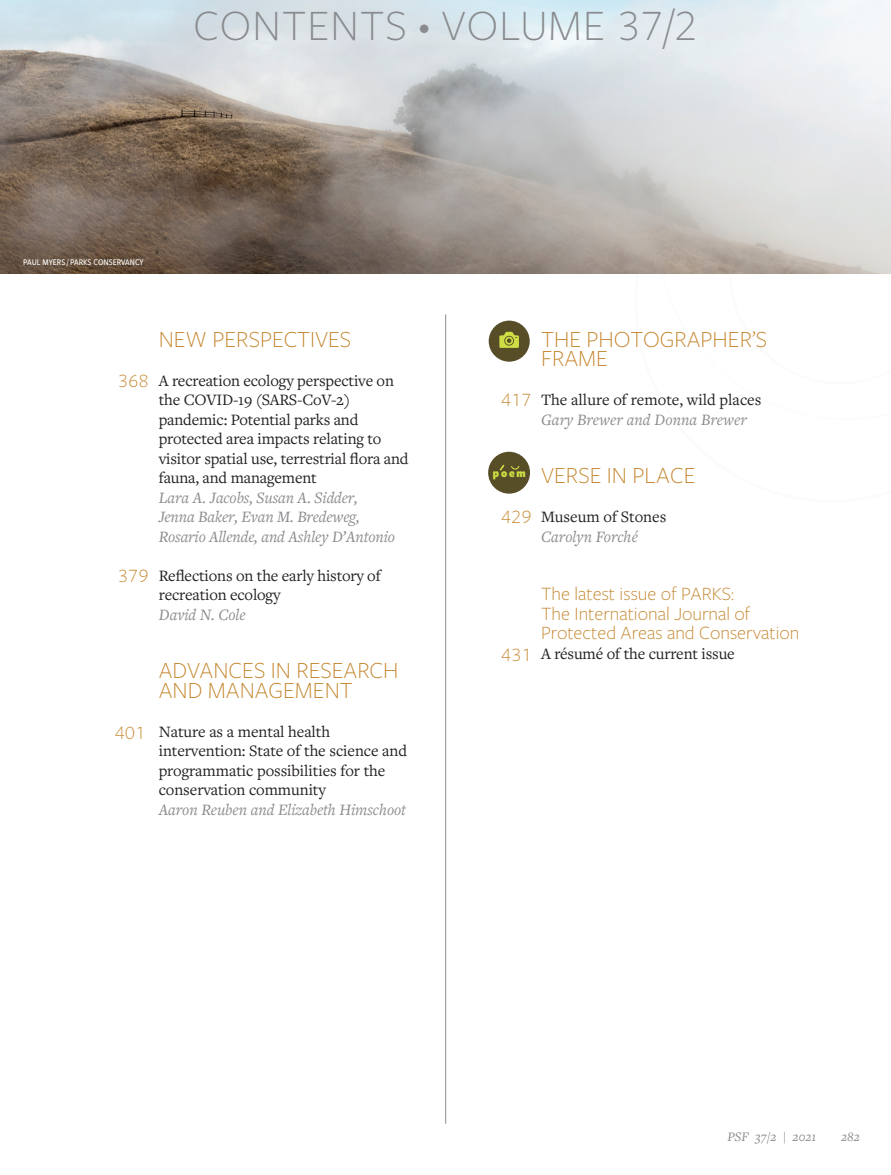
<style>
.page{position:relative;width:891px;height:1175px;background:#fff}
.page>*{position:absolute;margin:0;border:0;box-sizing:border-box;transform-origin:0 0}
.t1{font:300 45px "Freight Sans Pro";letter-spacing:.025em;color:#898b8e}
.t2{font:300 24px/19.5px "Freight Sans Pro";color:#c4842a}
.t3{font:300 19.5px/19.5px "Freight Sans Pro";color:#c4842a}
.t4{font:16.5px/19.5px "Freight Text Pro";letter-spacing:-.01em;color:#231f20}
.t5{font:italic 16.5px/19.5px "Freight Text Pro";letter-spacing:-.005em;color:#898b8e}
.t6{font:italic 13.5px "Freight Text Pro";color:#898b8e}
.t7{font:900 12px "Freight Sans Cnd Pro";color:#cedd44}
.t8{font:500 9px "Freight Sans Cnd Pro";color:#fff}
.s1{font-size:22.5px}
</style>
<div class="page">
<svg style="left:728px;top:273px;width:163px;height:1px"></svg>
<hr style="left:445px;top:314px;width:1px;height:809px;background:#898b8e">
<div style="left:489px;top:320px;width:41px;height:42px;background:#574e28;border-radius:50%"></div>
<svg style="left:499px;top:332px;width:20px;height:16px"></svg>
<div style="left:488px;top:452px;width:42px;height:41px;background:#574e28;border-radius:50%"></div>
<svg style="left:499px;top:464px;width:6px;height:7px"></svg>
<svg style="left:511px;top:465px;width:9px;height:5px"></svg>
<img style="left:0;top:0;width:891px;height:273px">
<h1 class="t1" style="left:194px;top:-5px;width:505px">CONTENTS <span class="s1">•</span> VOLUME 37/2</h1>
<p class="t8" style="left:23px;top:256px;width:122px">PAUL MYERS / PARKS CONSERVANCY</p>
<p class="t3" style="left:118px;top:370px;width:32px">368</p>
<p class="t3" style="left:118px;top:565px;width:32px">379</p>
<h2 class="t2" style="left:159px;top:328px;width:194px">NEW PERSPECTIVES</h2>
<p class="t4" style="left:159px;top:370px;width:251px">A recreation ecology perspective on the COVID-19 (SARS-CoV-2) pandemic: Potential parks and protected area impacts relating to visitor spatial use, terrestrial flora and fauna, and management</p>
<p class="t5" style="left:159px;top:487px;width:238px">Lara A. Jacobs, Susan A. Sidder,<br>Jenna Baker, Evan M. Bredeweg,<br>Rosario Allende, and Ashley D’Antonio</p>
<p class="t4" style="left:159px;top:565px;width:224px">Reflections on the early history of recreation ecology</p>
<p class="t5" style="left:159px;top:604px;width:88px">David N. Cole</p>
<p class="t3" style="left:115px;top:722px;width:32px">401</p>
<h2 class="t2" style="left:159px;top:659px;width:241px">ADVANCES IN RESEARCH<br>AND MANAGEMENT</h2>
<p class="t4" style="left:159px;top:721px;width:250px">Nature as a mental health intervention: State of the science and programmatic possibilities for the conservation community</p>
<p class="t5" style="left:159px;top:799px;width:249px">Aaron Reuben and Elizabeth Himschoot</p>
<p class="t3" style="left:501px;top:389px;width:32px">417</p>
<p class="t7" style="left:493px;top:464px;width:34px">poem</p>
<p class="t3" style="left:501px;top:506px;width:32px">429</p>
<h2 class="t2" style="left:541px;top:328px;width:227px">THE PHOTOGRAPHER’S<br>FRAME</h2>
<p class="t4" style="left:541px;top:389px;width:222px">The allure of remote, wild places</p>
<p class="t5" style="left:541px;top:409px;width:207px">Gary Brewer and Donna Brewer</p>
<h2 class="t2" style="left:541px;top:464px;width:156px">VERSE IN PLACE</h2>
<p class="t4" style="left:541px;top:506px;width:127px">Museum of Stones</p>
<p class="t5" style="left:541px;top:526px;width:98px">Carolyn Forché</p>
<p class="t3" style="left:501px;top:643px;width:32px">431</p>
<p class="t3" style="left:541px;top:583px;width:260px">The latest issue of PARKS:<br>The International Journal of<br>Protected Areas and Conservation</p>
<p class="t4" style="left:541px;top:643px;width:195px">A résumé of the current issue</p>
<p class="t6" style="left:727px;top:1128px;width:91px">PSF 37/2 | 2021</p>
<p class="t6" style="left:841px;top:1128px;width:20px">282</p>
</div>
